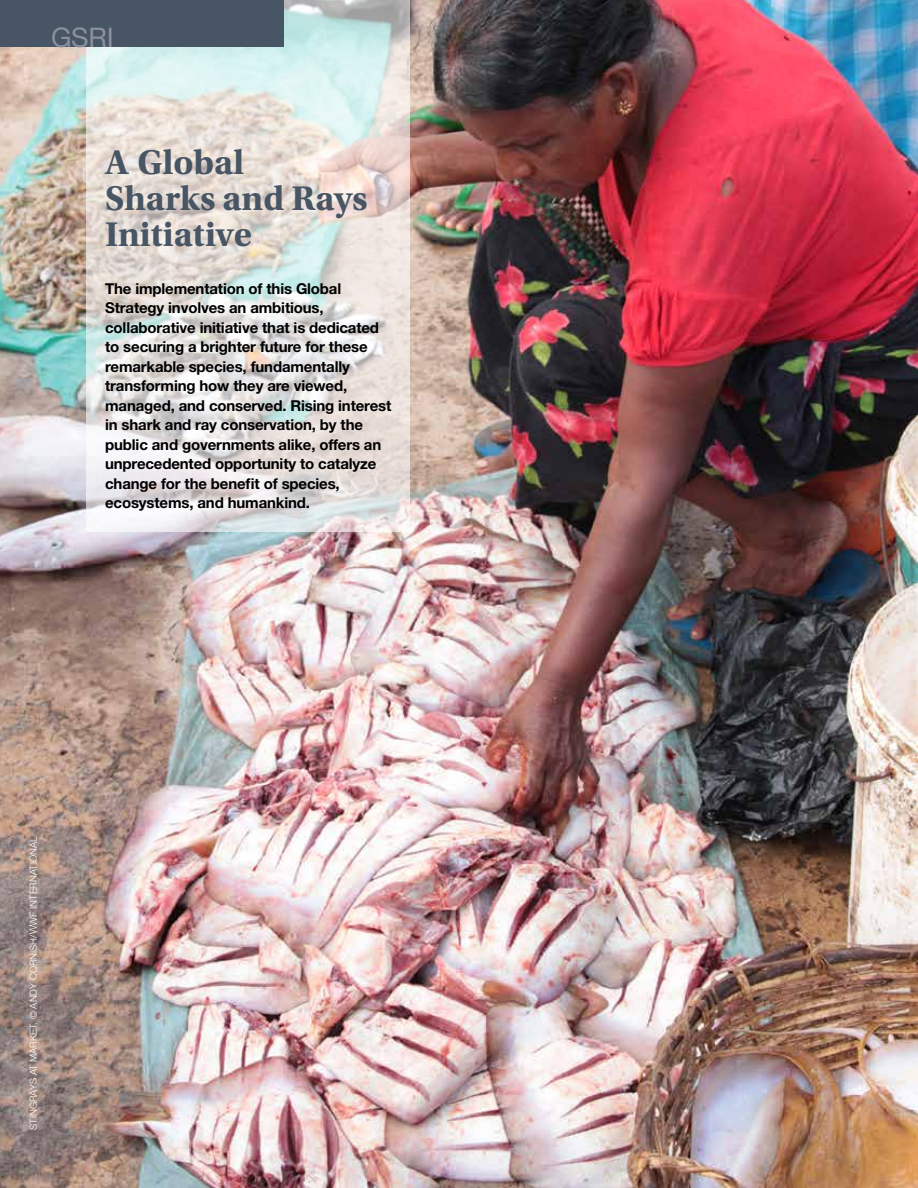
<style>
.page{position:relative;width:918px;height:1188px;background:#fff}
.page>*{position:absolute;margin:0;border:0;box-sizing:border-box;transform-origin:0 0}
.t1{font:700 36px/36px "Utopia Std";color:#475564}
.t2{font:27px "Helvetica Neue LT Std";color:#8b909e}
.t3{font:700 15px/19.5px "Helvetica Neue LT Std";letter-spacing:-.01em;color:#000}
.t4{font:300 9.75px "Helvetica Neue LT Std";color:#fff}
</style>
<div class="page">
<img style="left:0;top:0;width:918px;height:1188px">
<svg style="left:86px;top:0;width:324px;height:532px;background:#e2e1de"></svg>
<div style="left:0;top:0;width:283px;height:47px;background:#475564"></div>
<h2 class="t2" style="left:51px;top:21px;width:64px">GSRI</h2>
<h1 class="t1" style="left:105px;top:145px;width:264px">A Global<br>Sharks and Rays<br>Initiative</h1>
<p class="t3" style="left:105px;top:278px;width:288px">The implementation of this Global Strategy involves an ambitious, collaborative initiative that is dedicated to securing a brighter future for these remarkable species, fundamentally transforming how they are viewed, managed, and conserved. Rising interest in shark and ray conservation, by the public and governments alike, offers an unprecedented opportunity to catalyze change for the benefit of species, ecosystems, and humankind.</p>
<p class="t4" style="left:27px;top:1130px;width:295px;rotate:-90deg">Stingrays at Market. © Andy Cor nish/WWF Inter national</p>
</div>
